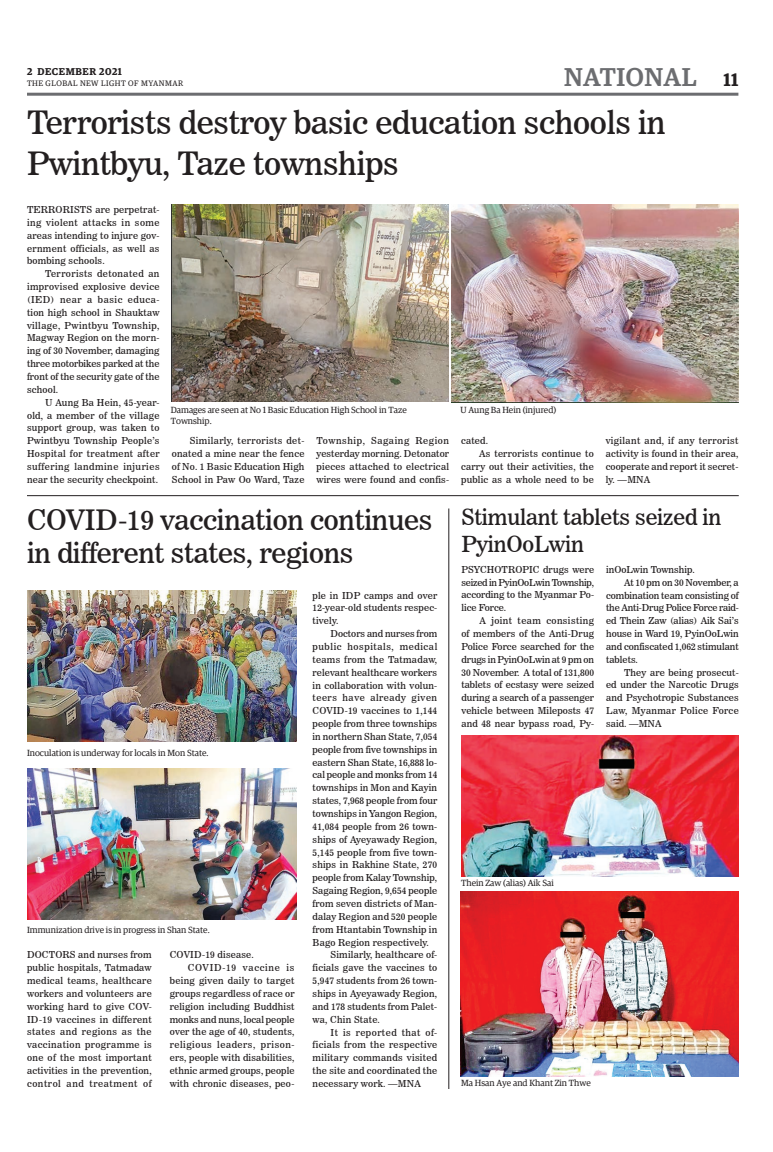
<style>
.page{position:relative;width:773px;height:1152px;background:#fff}
.page>*{position:absolute;margin:0;border:0;box-sizing:border-box;transform-origin:0 0}
.t1{font:32px/40.4px "News 706 BT Roman C";letter-spacing:-.01em;color:#231f20}
.t2{font:28px/33.6px "News 706 BT Roman C";letter-spacing:-.01em;color:#231f20}
.t3{font:500 26px "Guardian Egyp";color:#6c6d70}
.t4{font:22px/26.4px "News 706 BT Roman C";letter-spacing:-.01em;color:#231f20}
.t5{font:600 10px "Guardian Egyp";letter-spacing:.06em;color:#231f20}
.t6{font:9.5px/12.9px "News 706 BT Roman C";letter-spacing:.02em;color:#231f20;text-align:justify}
.t7{font:9.5px "News 706 BT Roman C";color:#231f20}
.t8{font:9.5px "News 706 BT Roman C";letter-spacing:-.005em;color:#231f20}
.t9{font:9.5px "News 706 BT Roman C";letter-spacing:.055em;color:#231f20}
.t10{font:9.5px "News 706 BT Roman C";letter-spacing:-.015em;color:#231f20}
.t11{font:9.5px "News 706 BT Roman C";letter-spacing:.06em;color:#231f20}
.t12{font:9.5px "News 706 BT Roman C";letter-spacing:.05em;color:#231f20}
.t13{font:9.5px "News 706 BT Roman C";letter-spacing:.07em;color:#231f20}
.t14{font:9px/10.8px "Guardian Egyp";color:#231f20}
.t15{font:8px "Guardian Egyp";letter-spacing:.06em;color:#231f20}
.s1{font-weight:600;font-size:18px;color:#231f20}
</style>
<div class="page">
<hr style="left:27px;top:93px;width:711px;height:3px;background:#6c6d70">
<img style="left:172px;top:204px;width:277px;height:198px">
<img style="left:451px;top:204px;width:287px;height:198px">
<hr style="left:27px;top:495px;width:711px;height:1px;background:#231f20">
<img style="left:27px;top:590px;width:269px;height:152px">
<img style="left:27px;top:768px;width:269px;height:151px">
<img style="left:460px;top:891px;width:278px;height:185px">
<img style="left:461px;top:736px;width:277px;height:140px">
<hr style="left:448px;top:509px;width:1px;height:580px;background:#231f20">
<p class="t5" style="left:27px;top:64px;width:96px">2 DECEMBER 2021</p>
<p class="t15" style="left:27px;top:78px;width:158px">THE GLOBAL NEW LIGHT OF MYANMAR</p>
<h3 class="t3" style="left:564px;top:59px;width:176px">NATIONAL <span class="s1">11</span></h3>
<h1 class="t1" style="left:27px;top:103px;width:640px">Terrorists destroy basic education schools in<br>Pwintbyu, Taze townships</h1>
<p class="t6" style="left:27px;top:203px;width:134px">TERRORISTS are perpetrat&shy;ing violent attacks in some areas intending to injure gov&shy;ernment officials, as well as bombing schools.</p>
<p class="t6" style="left:27px;top:267px;width:134px;text-indent:18px">Terrorists detonated an improvised explosive device (IED) near a basic educa&shy;tion high school in Shauktaw village, Pwintbyu Township, Magway Region on the morn&shy;ing of 30 November, damaging three motorbikes parked at the front of the security gate of the school.</p>
<p class="t6" style="left:27px;top:396px;width:134px;text-indent:18px">U Aung Ba Hein, 45-year&shy;old, a member of the village support group, was taken to Pwintbyu Township People’s Hospital for treatment after suffering landmine injuries near the security checkpoint.</p>
<p class="t14" style="left:171px;top:404px;width:237px">Damages are seen at No 1 Basic Education High School in Taze<br>Township.</p>
<p class="t14" style="left:460px;top:404px;width:97px">U Aung Ba Hein (injured)</p>
<p class="t6" style="left:172px;top:434px;width:134px;text-indent:18px">Similarly, terrorists det&shy;onated a mine near the fence of No. 1 Basic Education High School in Paw Oo Ward, Taze</p>
<p class="t6" style="left:316px;top:434px;width:134px">Township, Sagaing Region yesterday morning. Detonator pieces attached to electrical wires were found and confis-</p>
<p class="t6" style="left:461px;top:434px;width:29px">cated.</p>
<p class="t6" style="left:479px;top:447px;width:116px">As terrorists continue to</p>
<p class="t6" style="left:461px;top:460px;width:134px">carry out their activities, the</p>
<p class="t6" style="left:461px;top:473px;width:134px">public as a whole need to be</p>
<p class="t6" style="left:605px;top:434px;width:134px">vigilant and, if any terrorist activity is found in their area, cooperate and report it secret&shy;ly. —MNA</p>
<h2 class="t2" style="left:27px;top:503px;width:407px">COVID-19 vaccination continues in different states, regions</h2>
<p class="t14" style="left:27px;top:747px;width:183px">Inoculation is underway for locals in Mon State.</p>
<p class="t14" style="left:27px;top:924px;width:184px">Immunization drive is in progress in Shan State.</p>
<p class="t6" style="left:27px;top:948px;width:126px">DOCTORS and nurses from public hospitals, Tatmadaw medical teams, healthcare workers and volunteers are working hard to give COV-ID-19 vaccines in different states and regions as the vaccination programme is one of the most important activities in the prevention, control and treatment of</p>
<p class="t6" style="left:170px;top:948px;width:86px">COVID-19 disease.</p>
<p class="t13" style="left:188px;top:962px;width:108px">COVID-19 vaccine is</p>
<p class="t6" style="left:170px;top:974px;width:126px">being given daily to target</p>
<p class="t6" style="left:170px;top:987px;width:126px">groups regardless of race or</p>
<p class="t6" style="left:170px;top:1000px;width:126px">religion including Buddhist</p>
<p class="t7" style="left:170px;top:1013px;width:126px">monks and nuns, local people</p>
<p class="t6" style="left:170px;top:1026px;width:126px">over the age of 40, students,</p>
<p class="t9" style="left:170px;top:1039px;width:126px">religious leaders, prison-</p>
<p class="t6" style="left:170px;top:1051px;width:126px">ers, people with disabilities,</p>
<p class="t6" style="left:170px;top:1064px;width:126px">ethnic armed groups, people</p>
<p class="t6" style="left:170px;top:1077px;width:126px">with chronic diseases, peo-</p>
<p class="t6" style="left:312px;top:589px;width:126px">ple in IDP camps and over 12-year-old students respec&shy;tively.</p>
<p class="t7" style="left:330px;top:628px;width:108px">Doctors and nurses from</p>
<p class="t11" style="left:312px;top:641px;width:126px">public hospitals, medical</p>
<p class="t6" style="left:312px;top:653px;width:126px">teams from the Tatmadaw,</p>
<p class="t6" style="left:312px;top:666px;width:126px">relevant healthcare workers</p>
<p class="t6" style="left:312px;top:679px;width:126px">in collaboration with volun-</p>
<p class="t9" style="left:312px;top:692px;width:126px">teers have already given</p>
<p class="t6" style="left:312px;top:704px;width:126px">COVID-19 vaccines to 1,144</p>
<p class="t6" style="left:312px;top:717px;width:126px">people from three townships</p>
<p class="t6" style="left:312px;top:730px;width:126px">in northern Shan State, 7,054</p>
<p class="t7" style="left:312px;top:744px;width:126px">people from five townships in</p>
<p class="t7" style="left:312px;top:757px;width:126px">eastern Shan State, 16,888 lo-</p>
<p class="t7" style="left:312px;top:769px;width:126px">cal people and monks from 14</p>
<p class="t6" style="left:312px;top:781px;width:126px">townships in Mon and Kayin</p>
<p class="t6" style="left:312px;top:794px;width:126px">states, 7,968 people from four</p>
<p class="t6" style="left:312px;top:807px;width:126px">townships in Yangon Region,</p>
<p class="t6" style="left:312px;top:820px;width:126px">41,084 people from 26 town-</p>
<p class="t6" style="left:312px;top:833px;width:126px">ships of Ayeyawady Region,</p>
<p class="t6" style="left:312px;top:846px;width:126px">5,145 people from five town-</p>
<p class="t6" style="left:312px;top:859px;width:126px">ships in Rakhine State, 270</p>
<p class="t6" style="left:312px;top:871px;width:126px">people from Kalay Township,</p>
<p class="t6" style="left:312px;top:884px;width:126px">Sagaing Region, 9,654 people</p>
<p class="t6" style="left:312px;top:897px;width:126px">from seven districts of Man-</p>
<p class="t6" style="left:312px;top:910px;width:126px">dalay Region and 520 people</p>
<p class="t6" style="left:312px;top:923px;width:126px">from Htantabin Township in</p>
<p class="t6" style="left:312px;top:936px;width:118px">Bago Region respectively.</p>
<p class="t6" style="left:330px;top:949px;width:108px">Similarly, healthcare of-</p>
<p class="t6" style="left:312px;top:961px;width:126px">ficials gave the vaccines to</p>
<p class="t6" style="left:312px;top:974px;width:126px">5,947 students from 26 town-</p>
<p class="t6" style="left:312px;top:987px;width:126px">ships in Ayeyawady Region,</p>
<p class="t6" style="left:312px;top:1000px;width:126px">and 178 students from Palet-</p>
<p class="t6" style="left:312px;top:1013px;width:69px">wa, Chin State.</p>
<p class="t12" style="left:330px;top:1026px;width:108px">It is reported that of-</p>
<p class="t6" style="left:312px;top:1039px;width:126px">ficials from the respective</p>
<p class="t6" style="left:312px;top:1051px;width:126px">military commands visited</p>
<p class="t6" style="left:312px;top:1064px;width:126px">the site and coordinated the</p>
<p class="t6" style="left:312px;top:1077px;width:110px">necessary work. —MNA</p>
<h3 class="t4" style="left:461px;top:504px;width:261px">Stimulant tablets seized in<br>PyinOoLwin</h3>
<p class="t6" style="left:461px;top:563px;width:134px">PSYCHOTROPIC drugs were seized in PyinOoLwin Township, according to the Myanmar Po&shy;lice Force.</p>
<p class="t6" style="left:461px;top:614px;width:134px;text-indent:18px">A joint team consisting of members of the Anti-Drug Police Force searched for the drugs in PyinOoLwin at 9 pm on 30 November. A total of 131,800 tablets of ecstasy were seized during a search of a passenger vehicle between Mileposts 47 and 48 near bypass road, Py-</p>
<p class="t7" style="left:606px;top:564px;width:90px">inOoLwin Township.</p>
<p class="t8" style="left:624px;top:577px;width:116px">At 10 pm on 30 November, a</p>
<p class="t8" style="left:606px;top:589px;width:134px">combination team consisting of</p>
<p class="t10" style="left:606px;top:602px;width:134px">the Anti-Drug Police Force raid-</p>
<p class="t7" style="left:606px;top:615px;width:134px">ed Thein Zaw (alias) Aik Sai’s</p>
<p class="t7" style="left:606px;top:628px;width:134px">house in Ward 19, PyinOoLwin</p>
<p class="t8" style="left:606px;top:641px;width:134px">and confiscated 1,062 stimulant</p>
<p class="t7" style="left:606px;top:654px;width:33px">tablets.</p>
<p class="t6" style="left:624px;top:666px;width:116px">They are being prosecut-</p>
<p class="t6" style="left:606px;top:679px;width:134px">ed under the Narcotic Drugs</p>
<p class="t6" style="left:606px;top:691px;width:134px">and Psychotropic Substances</p>
<p class="t6" style="left:606px;top:704px;width:134px">Law, Myanmar Police Force</p>
<p class="t6" style="left:606px;top:717px;width:57px">said. —MNA</p>
<p class="t14" style="left:461px;top:877px;width:94px">Thein Zaw (alias) Aik Sai</p>
<p class="t14" style="left:461px;top:1077px;width:131px">Ma Hsan Aye and Khant Zin Thwe</p>
</div>
